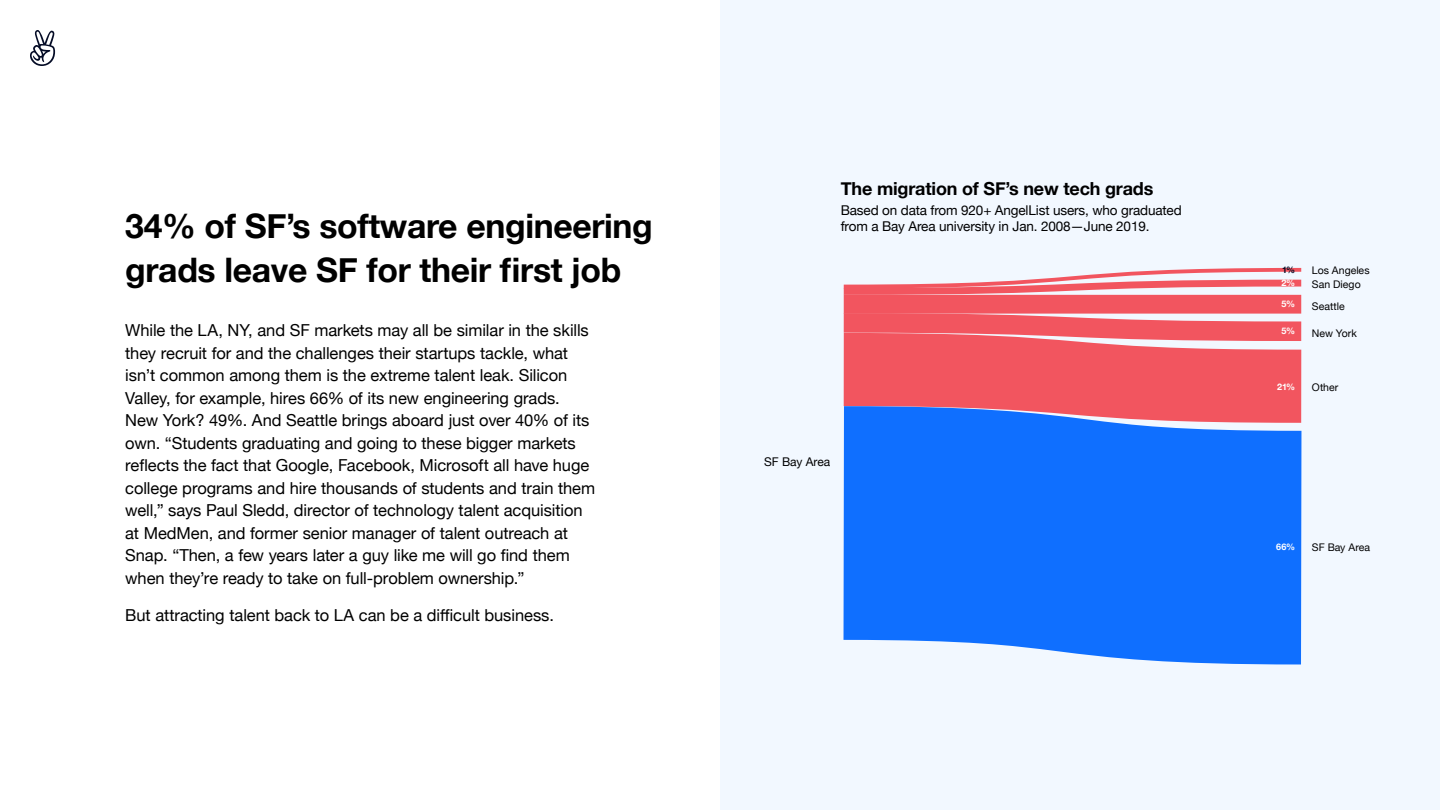
<style>
.page{position:relative;width:1440px;height:810px;background:#fff}
.page>*{position:absolute;margin:0;border:0;box-sizing:border-box;transform-origin:0 0}
.t1{font:700 33.75px/43.5px "Helvetica Neue";letter-spacing:-.01em;color:#000}
.t2{font:700 18px "Helvetica Neue";letter-spacing:-.01em;color:#000}
.t3{font:16.5px/22.5px "Helvetica Neue";letter-spacing:-.005em;color:#000}
.t4{font:13.5px/15.8px "Helvetica Neue";letter-spacing:-.01em;color:#000}
.t5{font:12px "Helvetica Neue";letter-spacing:-.005em;color:#000}
.t6{font:10.5px "Helvetica Neue";color:#000}
.t7{font:700 9px "Helvetica Neue";color:#fff}
.t8{font:700 9px "Helvetica Neue";color:#050c26}
</style>
<div class="page">
<svg style="left:30px;top:30px;width:25px;height:36px"></svg>
<div style="left:720px;top:0;width:720px;height:810px;background:#f2f8ff"></div>
<svg style="left:843px;top:267px;width:459px;height:22px"></svg>
<svg style="left:843px;top:289px;width:459px;height:376px;background:#6471ce"></svg>
<h1 class="t1" style="left:125px;top:205px;width:529px">34% of SF’s software engineering grads leave SF for their first job</h1>
<p class="t3" style="left:125px;top:320px;width:471px">While the LA, NY, and SF markets may all be similar in the skills they recruit for and the challenges their startups tackle, what isn’t common among them is the extreme talent leak. Silicon Valley, for example, hires 66% of its new engineering grads.<br>New York? 49%. And Seattle brings aboard just over 40% of its own. “Students graduating and going to these bigger markets reflects the fact that Google, Facebook, Microsoft all have huge college programs and hire thousands of students and train them well,” says Paul Sledd, director of technology talent acquisition at MedMen, and former senior manager of talent outreach at Snap. “Then, a few years later a guy like me will go find them when they’re ready to take on full-problem ownership.”</p>
<p class="t3" style="left:125px;top:605px;width:430px">But attracting talent back to LA can be a difficult business.</p>
<p class="t2" style="left:841px;top:175px;width:314px">The migration of SF’s new tech grads</p>
<p class="t4" style="left:841px;top:204px;width:343px">Based on data from 920+ AngelList users, who graduated from a Bay Area university in Jan. 2008—June 2019.</p>
<p class="t5" style="left:764px;top:453px;width:68px">SF Bay Area</p>
<p class="t8" style="left:1282px;top:262px;width:15px">1%</p>
<p class="t7" style="left:1281px;top:276px;width:15px">2%</p>
<p class="t7" style="left:1282px;top:297px;width:15px">5%</p>
<p class="t7" style="left:1282px;top:324px;width:15px">5%</p>
<p class="t6" style="left:1312px;top:263px;width:59px">Los Angeles</p>
<p class="t6" style="left:1312px;top:277px;width:50px">San Diego</p>
<p class="t6" style="left:1312px;top:298px;width:34px">Seattle</p>
<p class="t6" style="left:1312px;top:326px;width:46px">New York</p>
<p class="t7" style="left:1277px;top:379px;width:20px">21%</p>
<p class="t6" style="left:1312px;top:380px;width:28px">Other</p>
<p class="t7" style="left:1276px;top:539px;width:21px">66%</p>
<p class="t6" style="left:1312px;top:540px;width:60px">SF Bay Area</p>
</div>
